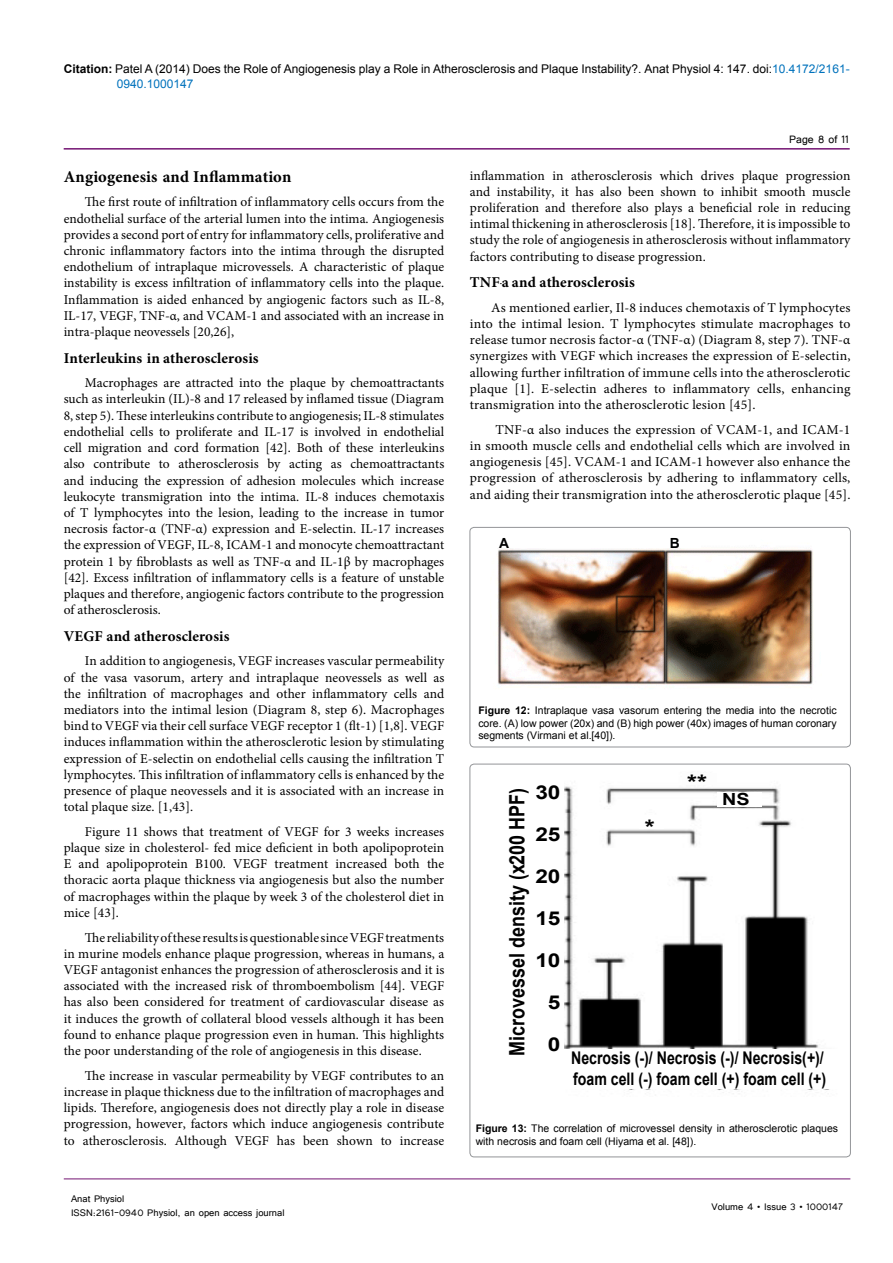
<style>
.page{position:relative;width:893px;height:1263px;background:#fff}
.page>*{position:absolute;margin:0;border:0;box-sizing:border-box;transform-origin:0 0}
.t1{font:700 21.45px "Arial";color:#000;scale:1.18 1}
.t2{font:700 21.15px "Arial";color:#000;scale:.84 1}
.t3{font:700 19.05px "Arial";color:#000;scale:1.18 1}
.t4{font:700 17.55px "Arial";color:#000;scale:.81 1}
.t5{font:700 17.25px "Arial";color:#000;scale:.82 1}
.t6{font:700 16.65px "Arial";color:#000;scale:1.18 1}
.t7{font:700 16.5px "Minion Pro";letter-spacing:.01em;color:#000}
.t8{font:700 15px "Minion Pro";letter-spacing:.01em;color:#000}
.t9{font:700 13.95px "Arial";color:#000}
.t10{font:13.5px/16.2px "Minion Pro";letter-spacing:.005em;color:#000;text-align:justify}
.t11{font:13.5px "Tunga";color:#000}
.t12{font:12px/15px "Arial";color:#000}
.t13{font:12px/14.4px "Tunga";color:#000}
.t14{font:10.5px/12.6px "Arial";color:#000;text-align:justify}
.s1{font-weight:700}
.s2{color:#0072bc}
</style>
<div class="page">
<hr style="left:64px;top:148px;width:786px;height:2px;background:#741472">
<hr style="left:64px;top:1179px;width:786px;height:1px;background:#741472">
<img style="left:498px;top:548px;width:315px;height:137px">
<div style="left:470px;top:527px;width:380px;height:220px;border:1px solid #939598;border-radius:4px"></div>
<img style="left:564px;top:786px;width:266px;height:304px">
<div style="left:639px;top:815px;width:25px;height:13px;background:#fff"></div>
<div style="left:717px;top:792px;width:44px;height:14px;background:#fff"></div>
<div style="left:563px;top:1049px;width:276px;height:40px;background:#fff"></div>
<div style="left:470px;top:764px;width:380px;height:393px;border:1px solid #939598;border-radius:4px"></div>
<p class="t12" style="left:117px;top:61px;width:734px;text-indent:-53px"><span class="s1">Citation:</span> Patel A (2014) Does the Role of Angiogenesis play a Role in Atherosclerosis and Plaque Instability?. Anat Physiol 4: 147. doi:<span class="s2">10.4172/2161-<br>0940.1000147</span></p>
<p class="t7" style="left:64px;top:165px;width:229px">Angiogenesis and Inflammation</p>
<p class="t10" style="left:64px;top:194px;width:382px;text-indent:21px">The first route of infiltration of inflammatory cells occurs from the endothelial surface of the arterial lumen into the intima. Angiogenesis provides a second port of entry for inflammatory cells, proliferative and chronic inflammatory factors into the intima through the disrupted endothelium of intraplaque microvessels. A characteristic of plaque instability is excess infiltration of inflammatory cells into the plaque.<br>Inflammation is aided enhanced by angiogenic factors such as IL-8, IL‐17, VEGF, TNF-α, and VCAM-1 and associated with an increase in intra-plaque neovessels [20,26],</p>
<p class="t8" style="left:64px;top:347px;width:196px">Interleukins in atherosclerosis</p>
<p class="t10" style="left:64px;top:375px;width:382px;text-indent:21px">Macrophages are attracted into the plaque by chemoattractants such as interleukin (IL)‐8 and 17 released by inflamed tissue (Diagram 8, step 5). These interleukins contribute to angiogenesis; IL-8 stimulates endothelial cells to proliferate and IL-17 is involved in endothelial cell migration and cord formation [42]. Both of these interleukins also contribute to atherosclerosis by acting as chemoattractants and inducing the expression of adhesion molecules which increase leukocyte transmigration into the intima. IL-8 induces chemotaxis of T lymphocytes into the lesion, leading to the increase in tumor necrosis factor-α (TNF‐α) expression and E-selectin. IL-17 increases the expression of VEGF, IL-8, ICAM-1 and monocyte chemoattractant protein 1 by fibroblasts as well as TNF-α and IL‐1β by macrophages [42]. Excess infiltration of inflammatory cells is a feature of unstable plaques and therefore, angiogenic factors contribute to the progression of atherosclerosis.</p>
<p class="t8" style="left:64px;top:625px;width:167px">VEGF and atherosclerosis</p>
<p class="t10" style="left:64px;top:653px;width:382px;text-indent:21px">In addition to angiogenesis, VEGF increases vascular permeability of the vasa vasorum, artery and intraplaque neovessels as well as the infiltration of macrophages and other inflammatory cells and mediators into the intimal lesion (Diagram 8, step 6). Macrophages bind to VEGF via their cell surface VEGF receptor 1 (flt-1) [1,8]. VEGF induces inflammation within the atherosclerotic lesion by stimulating expression of E‐selectin on endothelial cells causing the infiltration T lymphocytes. This infiltration of inflammatory cells is enhanced by the presence of plaque neovessels and it is associated with an increase in total plaque size. [1,43].</p>
<p class="t10" style="left:64px;top:823px;width:382px;text-indent:21px">Figure 11 shows that treatment of VEGF for 3 weeks increases plaque size in cholesterol- fed mice deficient in both apolipoprotein E and apolipoprotein B100. VEGF treatment increased both the thoracic aorta plaque thickness via angiogenesis but also the number of macrophages within the plaque by week 3 of the cholesterol diet in mice [43].</p>
<p class="t10" style="left:64px;top:929px;width:382px;text-indent:21px">The reliability of these results is questionable since VEGF treatments in murine models enhance plaque progression, whereas in humans, a VEGF antagonist enhances the progression of atherosclerosis and it is associated with the increased risk of thromboembolism [44]. VEGF has also been considered for treatment of cardiovascular disease as it induces the growth of collateral blood vessels although it has been found to enhance plaque progression even in human. This highlights the poor understanding of the role of angiogenesis in this disease.</p>
<p class="t10" style="left:64px;top:1067px;width:382px;text-indent:21px">The increase in vascular permeability by VEGF contributes to an increase in plaque thickness due to the infiltration of macrophages and lipids. Therefore, angiogenesis does not directly play a role in disease progression, however, factors which induce angiogenesis contribute to atherosclerosis. Although VEGF has been shown to increase</p>
<p class="t13" style="left:71px;top:1190px;width:215px">Anat Physiol<br>ISSN:2161-0940 Physiol, an open access journal</p>
<p class="t11" style="left:789px;top:131px;width:61px">Page 8 of 11</p>
<p class="t10" style="left:470px;top:167px;width:382px">inflammation in atherosclerosis which drives plaque progression and instability, it has also been shown to inhibit smooth muscle proliferation and therefore also plays a beneficial role in reducing intimal thickening in atherosclerosis [18]. Therefore, it is impossible to study the role of angiogenesis in atherosclerosis without inflammatory factors contributing to disease progression.</p>
<p class="t8" style="left:470px;top:272px;width:166px">TNF-a and atherosclerosis</p>
<p class="t10" style="left:470px;top:299px;width:382px;text-indent:21px">As mentioned earlier, Il-8 induces chemotaxis of T lymphocytes into the intimal lesion. T lymphocytes stimulate macrophages to release tumor necrosis factor-α (TNF-α) (Diagram 8, step 7). TNF-α synergizes with VEGF which increases the expression of E-selectin, allowing further infiltration of immune cells into the atherosclerotic plaque [1]. E-selectin adheres to inflammatory cells, enhancing transmigration into the atherosclerotic lesion [45].</p>
<p class="t10" style="left:470px;top:421px;width:382px;text-indent:26px">TNF-α also induces the expression of VCAM-1, and ICAM-1 in smooth muscle cells and endothelial cells which are involved in angiogenesis [45]. VCAM-1 and ICAM-1 however also enhance the progression of atherosclerosis by adhering to inflammatory cells, and aiding their transmigration into the atherosclerotic plaque [45].</p>
<p class="t9" style="left:499px;top:534px;width:11px">A</p>
<p class="t9" style="left:670px;top:534px;width:11px">B</p>
<p class="t14" style="left:478px;top:704px;width:360px"><span class="s1">Figure 12:</span> Intraplaque vasa vasorum entering the media into the necrotic core. (A) low power (20x) and (B) high power (40x) images of human coronary segments (Virmani et al.[40]).</p>
<h3 class="t3" style="left:535px;top:779px;width:23px">30</h3>
<h3 class="t3" style="left:535px;top:821px;width:23px">25</h3>
<h3 class="t3" style="left:535px;top:863px;width:23px">20</h3>
<h3 class="t3" style="left:535px;top:905px;width:23px">15</h3>
<h3 class="t3" style="left:535px;top:947px;width:23px">10</h3>
<h3 class="t3" style="left:548px;top:989px;width:12px">5</h3>
<h2 class="t2" style="left:503px;top:1056px;width:320px;rotate:-90deg">Microvessel density (x200 HPF)</h2>
<h3 class="t3" style="left:548px;top:1031px;width:12px">0</h3>
<h1 class="t1" style="left:645px;top:813px;width:10px">*</h1>
<h1 class="t1" style="left:687px;top:769px;width:18px">**</h1>
<p class="t6" style="left:722px;top:788px;width:25px">NS</p>
<p class="t4" style="left:571px;top:1047px;width:314px">Necrosis (-)/ Necrosis (-)/ Necrosis(+)/</p>
<p class="t5" style="left:573px;top:1068px;width:310px">foam cell (-) foam cell (+) foam cell (+)</p>
<p class="t14" style="left:476px;top:1122px;width:364px"><span class="s1">Figure 13:</span> The correlation of microvessel density in atherosclerotic plaques with necrosis and foam cell (Hiyama et al. [48]).</p>
<p class="t13" style="left:711px;top:1199px;width:133px">Volume 4 • Issue 3 • 1000147</p>
</div>
